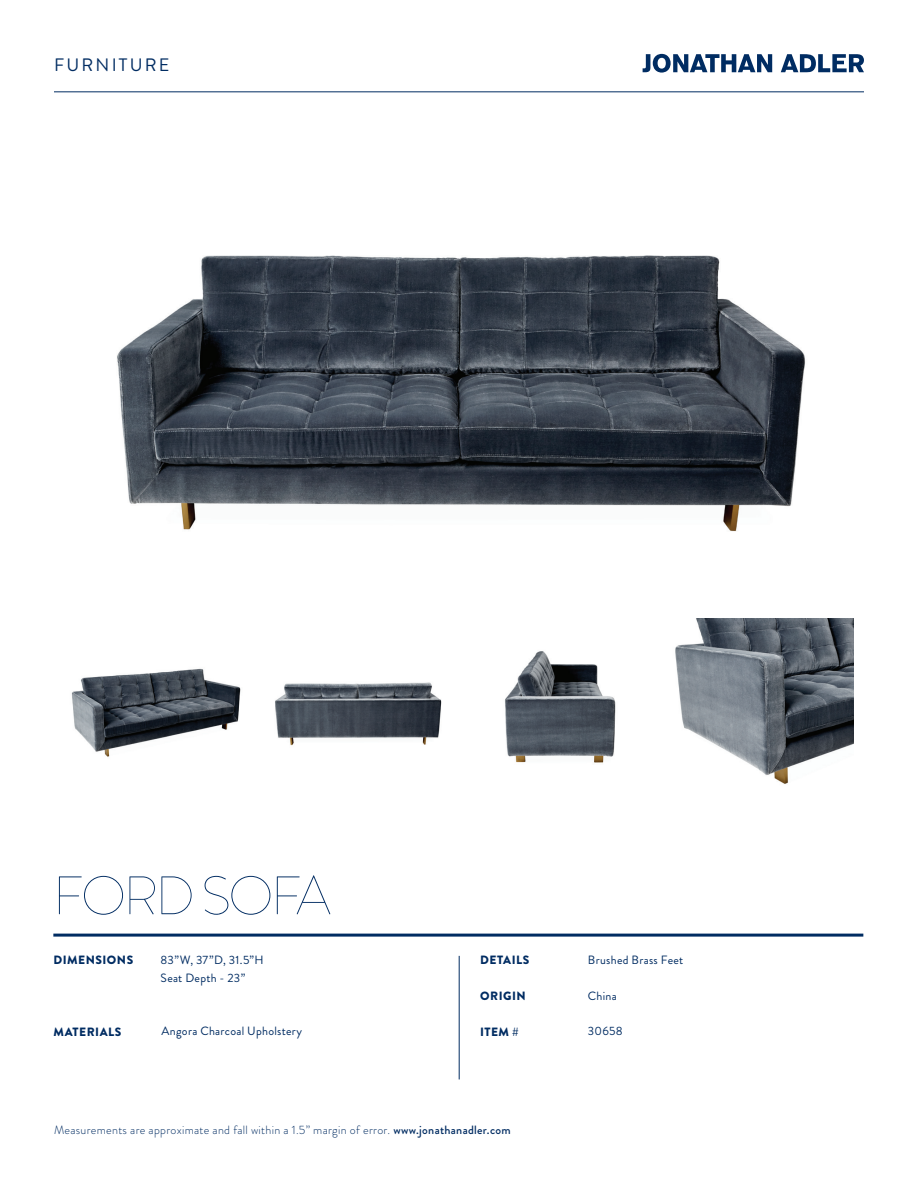
<style>
.page{position:relative;width:918px;height:1188px;background:#fff}
.page>*{position:absolute;margin:0;border:0;box-sizing:border-box;transform-origin:0 0}
.t1{font:100 54px "Brandon Grotesque";letter-spacing:-.055em;color:#002c62}
.t2{font:18px "Brandon Grotesque";letter-spacing:.12em;color:#002c62}
.t3{font:300 12px "Brandon Grotesque";letter-spacing:.025em;color:#002c62}
.t4{font:12px/18px "Brandon Grotesque";letter-spacing:.025em;color:#002c62}
.t5{font:900 12px "Brandon Grotesque";letter-spacing:.04em;color:#002c62}
.s1{font-weight:500}
</style>
<div class="page">
<svg style="left:643px;top:54px;width:129px;height:19px"></svg>
<svg style="left:781px;top:54px;width:83px;height:18px"></svg>
<hr style="left:54px;top:92px;width:810px;height:1px;background:#002c62">
<hr style="left:53px;top:934px;width:810px;height:3px;background:#002c62">
<hr style="left:459px;top:956px;width:1px;height:123px;background:#002c62">
<img style="left:117px;top:255px;width:689px;height:277px">
<img style="left:505px;top:651px;width:111px;height:112px">
<img style="left:275px;top:682px;width:167px;height:64px">
<img style="left:71px;top:668px;width:170px;height:89px">
<img style="left:675px;top:618px;width:179px;height:166px">
<h2 class="t2" style="left:54px;top:53px;width:117px">FURNITURE</h2>
<h1 class="t1" style="left:53px;top:859px;width:279px">FORD SOFA</h1>
<p class="t5" style="left:53px;top:952px;width:81px">DIMENSIONS</p>
<p class="t5" style="left:53px;top:1024px;width:70px">MATERIALS</p>
<p class="t4" style="left:160px;top:951px;width:105px">83”W, 37”D, 31.5”H<br>Seat Depth - 23”</p>
<p class="t4" style="left:162px;top:1022px;width:142px">Angora Charcoal Upholstery</p>
<p class="t5" style="left:480px;top:952px;width:51px">DETAILS</p>
<p class="t5" style="left:480px;top:988px;width:47px">ORIGIN</p>
<p class="t5" style="left:480px;top:1024px;width:40px">ITEM #</p>
<p class="t3" style="left:54px;top:1122px;width:458px">Measurements are approximate and fall within a 1.5” margin of error. <span class="s1">www.jonathanadler.com</span></p>
<p class="t4" style="left:588px;top:951px;width:97px">Brushed Brass Feet</p>
<p class="t4" style="left:588px;top:987px;width:30px">China</p>
<p class="t4" style="left:588px;top:1023px;width:36px">30658</p>
</div>
